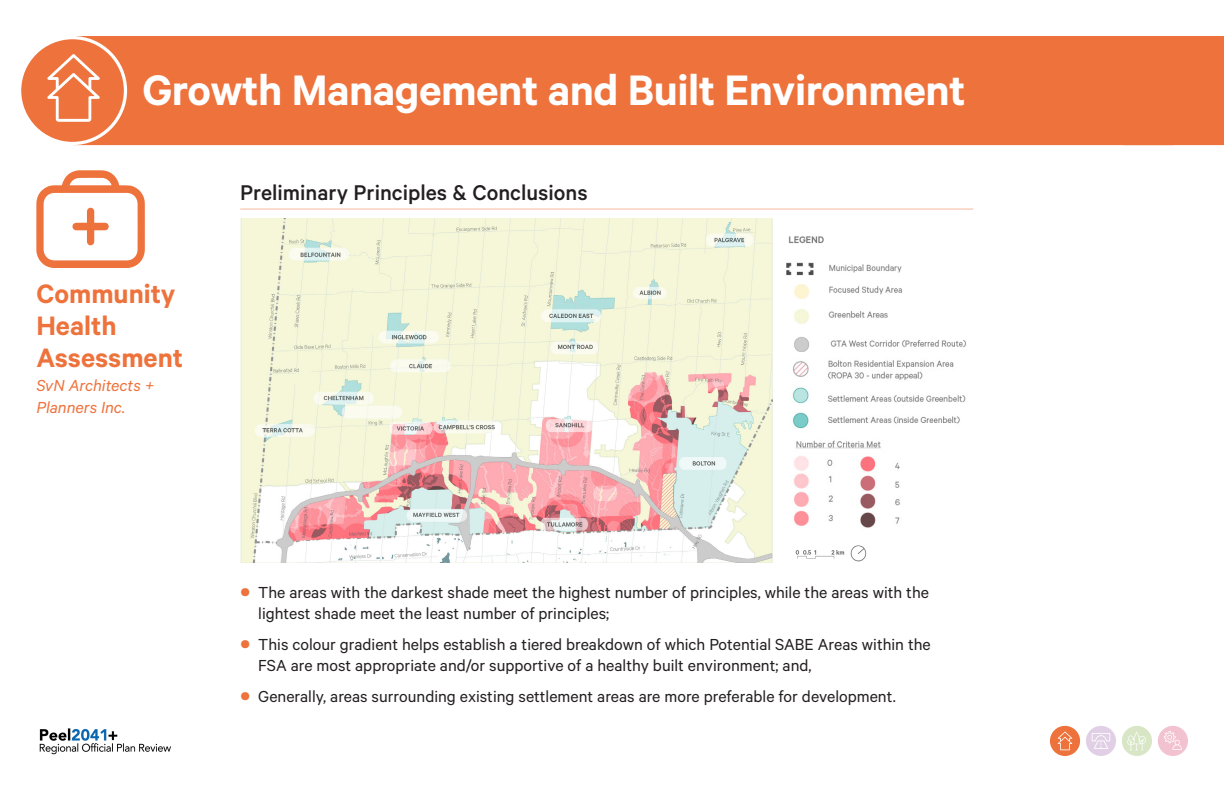
<style>
.page{position:relative;width:1224px;height:792px;background:#fff}
.page>*{position:absolute;margin:0;border:0;box-sizing:border-box;transform-origin:0 0}
.t1{font:600 48px "Calibre";letter-spacing:-.01em;color:#fff}
.t2{font:600 30px/32px "Calibre";color:#ee723b}
.t3{font:500 24px "Calibre";color:#231f20}
.t4{font:18px/21.6px "Calibre";color:#231f20}
.t5{font:italic 18px/22px "Calibre";color:#ee723b}
.s1{font-size:30px;color:#ee723b}
</style>
<div class="page">
<img style="left:240px;top:219px;width:532px;height:344px">
<img style="left:795px;top:545px;width:72px;height:17px">
<img style="left:786px;top:236px;width:181px;height:193px">
<img style="left:793px;top:440px;width:107px;height:88px">
<img style="left:39px;top:728px;width:132px;height:27px">
<div style="left:1125px;top:38px;width:97px;height:106px;background:#ee723b"></div>
<div style="left:1123px;top:36px;width:101px;height:109px;border:3px solid #ee723b"></div>
<div style="left:73px;top:36px;width:1101px;height:109px;background:#ee723b"></div>
<div style="left:20px;top:38px;width:105px;height:105px;background:#ee723b;border-radius:50%"></div>
<div style="left:18px;top:36px;width:109px;height:109px;border:3px solid #fff;border-radius:50%"></div>
<svg style="left:47px;top:54px;width:53px;height:68px"></svg>
<div style="left:1087px;top:727px;width:28px;height:28px;background:#e1d0e5;border-radius:50%"></div>
<div style="left:1086px;top:726px;width:30px;height:30px;border:2px solid #9d64aa;border-radius:50%"></div>
<svg style="left:1092px;top:733px;width:18px;height:16px"></svg>
<div style="left:1123px;top:727px;width:28px;height:28px;background:#d8e6c6;border-radius:50%"></div>
<div style="left:1122px;top:726px;width:30px;height:30px;border:2px solid #7dae41;border-radius:50%"></div>
<svg style="left:1127px;top:732px;width:19px;height:18px"></svg>
<div style="left:1158px;top:726px;width:29px;height:29px;background:#f2c2d0;border-radius:50%"></div>
<div style="left:1158px;top:726px;width:30px;height:30px;border:1px solid #d43363;border-radius:50%"></div>
<svg style="left:1164px;top:731px;width:18px;height:19px"></svg>
<div style="left:1051px;top:727px;width:28px;height:28px;background:#ee723b;border-radius:50%"></div>
<div style="left:1050px;top:726px;width:30px;height:30px;border:2px solid #ee723b;border-radius:50%"></div>
<svg style="left:1058px;top:731px;width:14px;height:19px"></svg>
<svg style="left:36px;top:170px;width:109px;height:98px"></svg>
<hr style="left:240px;top:209px;width:733px;height:1px;background:#f7b99d">
<h1 class="t1" style="left:142px;top:61px;width:825px">Growth Management and Built Environment</h1>
<p class="t2" style="left:36px;top:277px;width:148px">Community<br>Health<br>Assessment</p>
<p class="t5" style="left:36px;top:374px;width:120px">SvN Architects +<br>Planners Inc.</p>
<p class="t3" style="left:240px;top:179px;width:349px">Preliminary Principles &amp; Conclusions</p>
<p class="t4" style="left:258px;top:581px;width:672px;text-indent:-18px"><span class="s1">•</span> The areas with the darkest shade meet the highest number of principles, while the areas with the lightest shade meet the least number of principles;</p>
<p class="t4" style="left:258px;top:633px;width:674px;text-indent:-18px"><span class="s1">•</span> This colour gradient helps establish a tiered breakdown of which Potential SABE Areas within the<br>FSA are most appropriate and/or supportive of a healthy built environment; and,</p>
<p class="t4" style="left:240px;top:685px;width:657px"><span class="s1">•</span> Generally, areas surrounding existing settlement areas are more preferable for development.</p>
</div>
